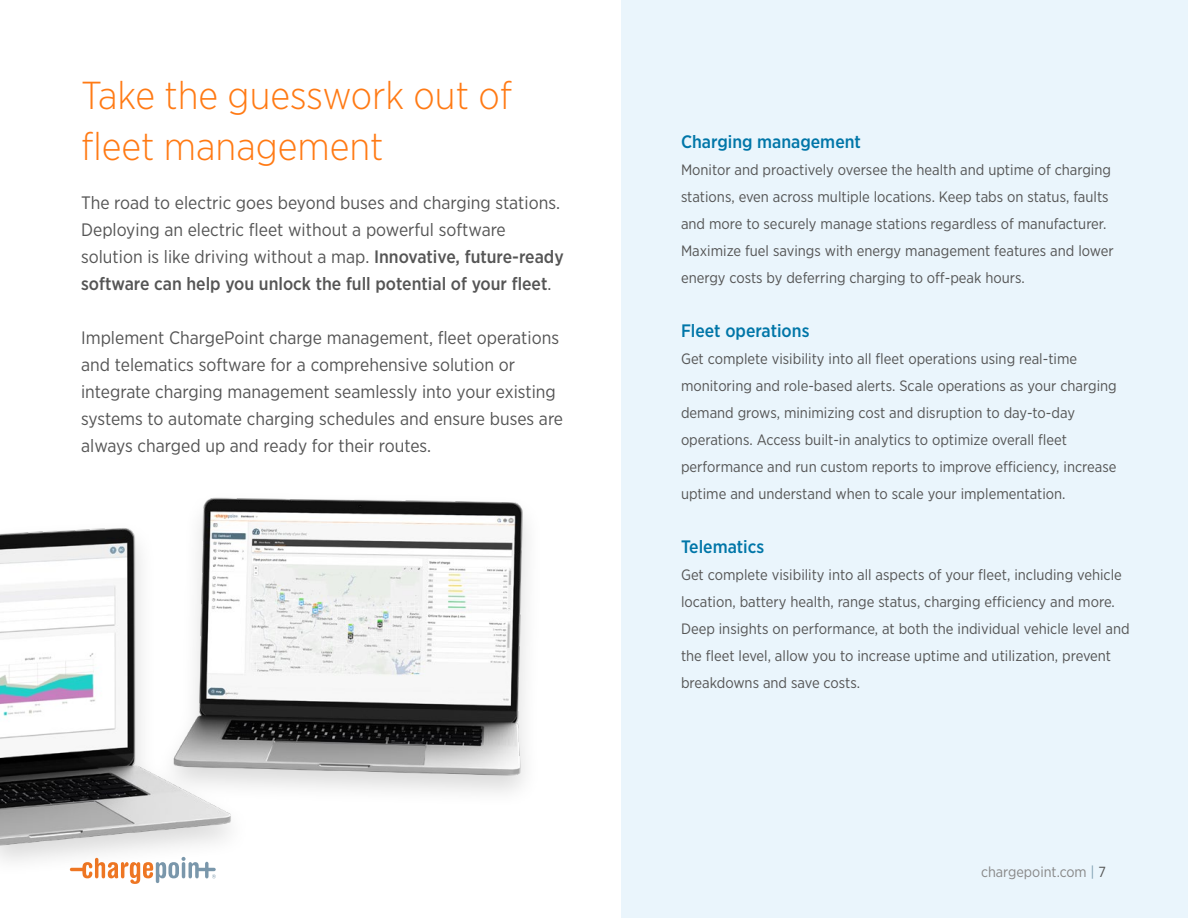
<style>
.page{position:relative;width:1188px;height:918px;background:#fff}
.page>*{position:absolute;margin:0;border:0;box-sizing:border-box;transform-origin:0 0}
.t1{font:300 39px/51px "Gotham Narrow";color:#ff7a14}
.t2{font:18px/27px "Gotham Narrow";color:#555}
.t3{font:500 18px "Gotham Narrow";color:#0076a8}
.t4{font:15px/27px "Gotham Narrow";color:#555}
.t5{font:14.7px "Gotham Narrow";color:#888}
.s1{font-weight:500}
.s2{color:#7a9caf}
.s3{color:#555}
</style>
<div class="page">
<div style="left:622px;top:0;width:566px;height:918px;background:#eaf5fc"></div>
<svg style="left:130px;top:879px;width:30px;height:5px"></svg>
<div style="left:0;top:490px;width:544px;height:389px;background:#000;opacity:.15"></div>
<img style="left:0;top:490px;width:544px;height:372px">
<h1 class="t1" style="left:81px;top:69px;width:432px">Take the guesswork out of fleet management</h1>
<p class="t2" style="left:81px;top:189px;width:484px">The road to electric goes beyond buses and charging stations.<br>Deploying an electric fleet without a powerful software solution is like driving without a map. <span class="s1">Innovative, future-ready software can help you unlock the full potential of your fleet</span>.</p>
<p class="t2" style="left:81px;top:324px;width:484px">Implement ChargePoint charge management, fleet operations and telematics software for a comprehensive solution or integrate charging management seamlessly into your existing systems to automate charging schedules and ensure buses are always charged up and ready for their routes.</p>
<p class="t3" style="left:681px;top:130px;width:181px">Charging management</p>
<p class="t4" style="left:681px;top:156px;width:434px">Monitor and proactively oversee the health and uptime of charging stations, even across multiple locations. Keep tabs on status, faults and more to securely manage stations regardless of manufacturer.<br>Maximize fuel savings with energy management features and lower energy costs by deferring charging to off-peak hours.</p>
<p class="t3" style="left:681px;top:319px;width:130px">Fleet operations</p>
<p class="t4" style="left:681px;top:345px;width:437px">Get complete visibility into all fleet operations using real-time monitoring and role-based alerts. Scale operations as your charging demand grows, minimizing cost and disruption to day-to-day operations. Access built-in analytics to optimize overall fleet performance and run custom reports to improve efficiency, increase uptime and understand when to scale your implementation.</p>
<p class="t3" style="left:681px;top:535px;width:85px">Telematics</p>
<p class="t4" style="left:681px;top:561px;width:450px">Get complete visibility into all aspects of your fleet, including vehicle location, battery health, range status, charging efficiency and more.<br>Deep insights on performance, at both the individual vehicle level and the fleet level, allow you to increase uptime and utilization, prevent breakdowns and save costs.</p>
<p class="t5" style="left:981px;top:863px;width:126px">chargepoint.com <span class="s2">|</span> <span class="s3">7</span></p>
</div>
